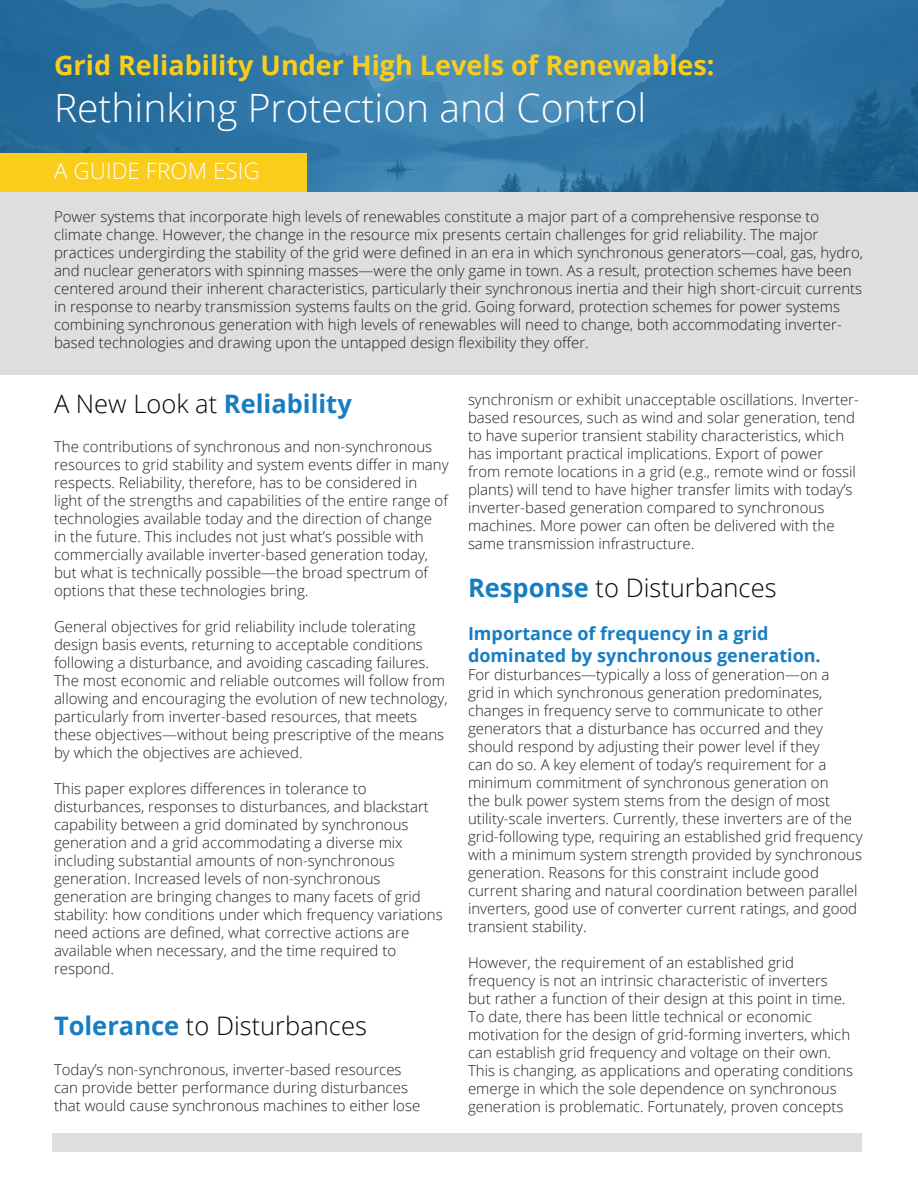
<style>
.page{position:relative;width:918px;height:1188px;background:#fff}
.page>*{position:absolute;margin:0;border:0;box-sizing:border-box;transform-origin:0 0}
.Headers{font:300 39px "Open Sans";color:#fff}
.Headers-2{font:700 27px "Open Sans";color:#facd1a}
.t1{font:300 25.5px "Open Sans";color:#040503}
.t2{font:700 25.5px "Open Sans";color:#177dc2}
.t3{font:300 22.5px "Open Sans";color:#fff}
.t4{font:700 18px/21.6px "Open Sans";color:#177dc2}
.t5{font:300 15px/18px "Open Sans";color:#231f20}
.s1{font-weight:300;color:#040503}
.s2{font-weight:700;color:#177dc2}
</style>
<div class="page">
<svg style="left:0;top:0;width:918px;height:192px;background:#3479a7"></svg>
<div style="left:52px;top:1133px;width:810px;height:19px;background:#dddee0"></div>
<div style="left:0;top:192px;width:918px;height:183px;background:#dddee0"></div>
<div style="left:0;top:154px;width:307px;height:38px;background:#facd1a"></div>
<p class="Headers-2" style="left:54px;top:46px;width:662px">Grid Reliability Under High Levels of Renewables:</p>
<p class="Headers" style="left:54px;top:81px;width:594px">Rethinking Protection and Control</p>
<p class="t3" style="left:54px;top:156px;width:207px">A GUIDE FROM ESIG</p>
<p class="t5" style="left:54px;top:207px;width:811px">Power systems that incorporate high levels of renewables constitute a major part of a comprehensive response to climate change. However, the change in the resource mix presents certain challenges for grid reliability. The major practices undergirding the stability of the grid were defined in an era in which synchronous generators—coal, gas, hydro, and nuclear generators with spinning masses—were the only game in town. As a result, protection schemes have been centered around their inherent characteristics, particularly their synchronous inertia and their high short-circuit currents in response to nearby transmission systems faults on the grid. Going forward, protection schemes for power systems combining synchronous generation with high levels of renewables will need to change, both accommodating inverter&shy;based technologies and drawing upon the untapped design flexibility they offer.</p>
<p class="t2" style="left:54px;top:385px;width:299px"><span class="s1">A New Look at</span> Reliability</p>
<p class="t5" style="left:54px;top:437px;width:396px">The contributions of synchronous and non-synchronous resources to grid stability and system events differ in many respects. Reliability, therefore, has to be considered in light of the strengths and capabilities of the entire range of technologies available today and the direction of change<br>in the future. This includes not just what’s possible with commercially available inverter-based generation today, but what is technically possible—the broad spectrum of options that these technologies bring.</p>
<p class="t5" style="left:54px;top:617px;width:395px">General objectives for grid reliability include tolerating design basis events, returning to acceptable conditions following a disturbance, and avoiding cascading failures.<br>The most economic and reliable outcomes will follow from allowing and encouraging the evolution of new technology, particularly from inverter-based resources, that meets these objectives—without being prescriptive of the means by which the objectives are achieved.</p>
<p class="t5" style="left:54px;top:779px;width:390px">This paper explores differences in tolerance to disturbances, responses to disturbances, and blackstart capability between a grid dominated by synchronous generation and a grid accommodating a diverse mix including substantial amounts of non-synchronous generation. Increased levels of non-synchronous generation are bringing changes to many facets of grid stability: how conditions under which frequency variations need actions are defined, what corrective actions are available when necessary, and the time required to respond.</p>
<p class="t1" style="left:54px;top:1009px;width:314px"><span class="s2">Tolerance</span> to Disturbances</p>
<p class="t5" style="left:54px;top:1060px;width:368px">Today’s non-synchronous, inverter-based resources can provide better performance during disturbances that would cause synchronous machines to either lose</p>
<p class="t5" style="left:468px;top:390px;width:392px">synchronism or exhibit unacceptable oscillations. Inverter&shy;based resources, such as wind and solar generation, tend to have superior transient stability characteristics, which has important practical implications. Export of power from remote locations in a grid (e.g., remote wind or fossil plants) will tend to have higher transfer limits with today’s inverter-based generation compared to synchronous machines. More power can often be delivered with the same transmission infrastructure.</p>
<p class="t1" style="left:468px;top:570px;width:310px"><span class="s2">Response</span> to Disturbances</p>
<p class="t4" style="left:468px;top:623px;width:354px">Importance of frequency in a grid dominated by synchronous generation.</p>
<p class="t5" style="left:468px;top:665px;width:396px">For disturbances—typically a loss of generation—on a<br>grid in which synchronous generation predominates, changes in frequency serve to communicate to other generators that a disturbance has occurred and they should respond by adjusting their power level if they<br>can do so. A key element of today’s requirement for a minimum commitment of synchronous generation on<br>the bulk power system stems from the design of most utility-scale inverters. Currently, these inverters are of the grid-following type, requiring an established grid frequency with a minimum system strength provided by synchronous generation. Reasons for this constraint include good current sharing and natural coordination between parallel inverters, good use of converter current ratings, and good transient stability.</p>
<p class="t5" style="left:468px;top:953px;width:387px">However, the requirement of an established grid frequency is not an intrinsic characteristic of inverters but rather a function of their design at this point in time.<br>To date, there has been little technical or economic motivation for the design of grid-forming inverters, which can establish grid frequency and voltage on their own.<br>This is changing, as applications and operating conditions emerge in which the sole dependence on synchronous generation is problematic. Fortunately, proven concepts</p>
</div>
